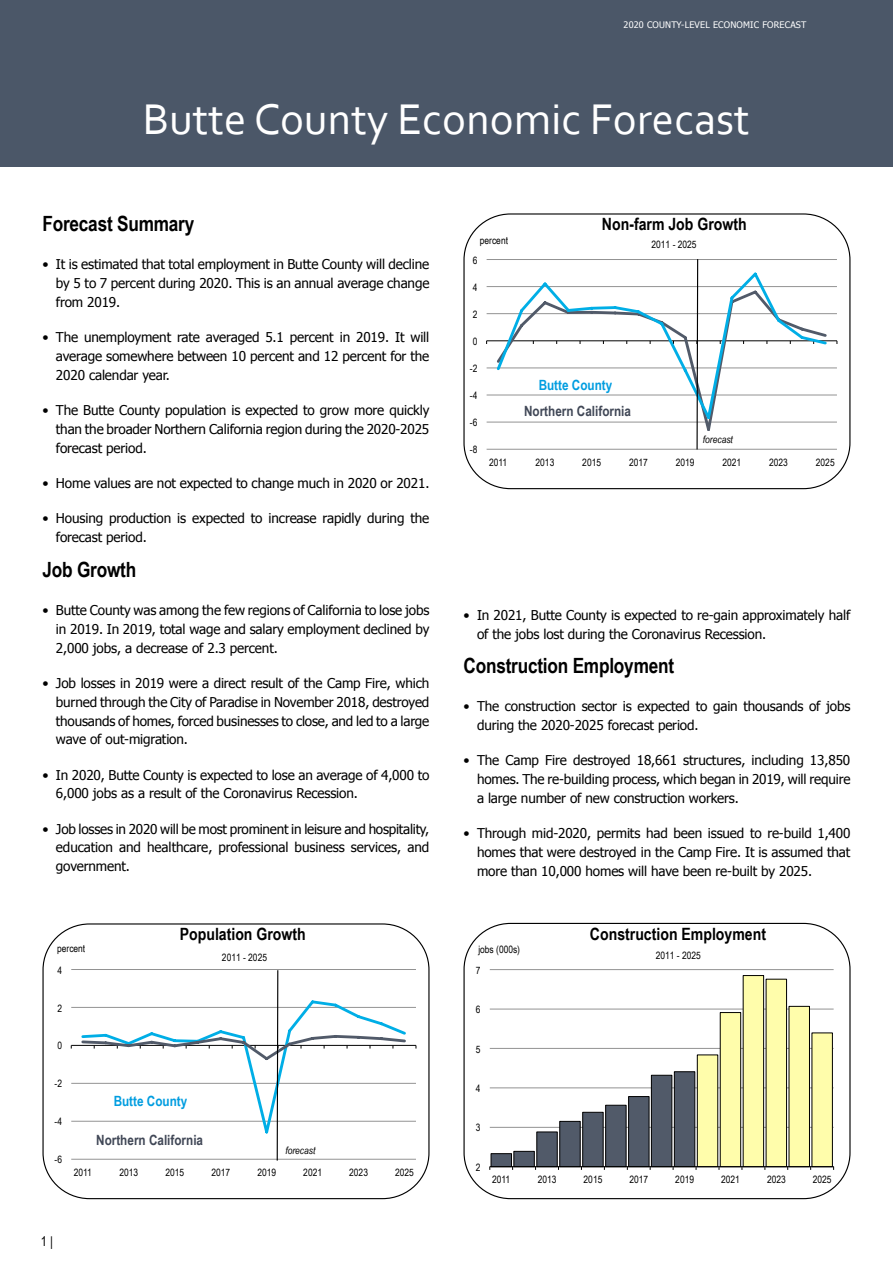
<style>
.page{position:relative;width:893px;height:1263px;background:#fff}
.page>*{position:absolute;margin:0;border:0;box-sizing:border-box;transform-origin:0 0}
.t1{font:45px "Corbel";color:#fff}
.Profile_Subhead_1{font:700 21px "Arial Narrow";letter-spacing:-.01em;color:#000}
.t2{font:700 16.95px "Arial Narrow";color:#000}
.t3{font:700 14.1px/25.8px "Arial Narrow";color:#404756;text-align:center}
.t4{font:700 14.1px "Arial Narrow";color:#009de0}
.t5{font:13.5px/18.9px "Tahoma";letter-spacing:-.01em;color:#000;text-align:justify}
.t6{font:13.5px "Arial Narrow";color:#000}
.t7{font:10.2px "Arial Narrow";color:#000}
.t8{font:italic 10.2px "Arial Narrow";color:#000}
.t9{font:9px "Tahoma";letter-spacing:.02em;color:#fff}
.s1{color:#009de0}
</style>
<div class="page">
<div style="left:0;top:0;width:893px;height:167px;background:#4b5768"></div>
<hr style="left:71px;top:1159px;width:345px;height:1px;background:#929292">
<hr style="left:71px;top:1121px;width:345px;height:1px;background:#929292">
<hr style="left:71px;top:1083px;width:345px;height:1px;background:#929292">
<hr style="left:71px;top:1007px;width:345px;height:1px;background:#929292">
<hr style="left:71px;top:969px;width:345px;height:1px;background:#929292">
<hr style="left:71px;top:1045px;width:345px;height:1px;background:#000">
<svg style="left:80px;top:970px;width:328px;height:191px"></svg>
<hr style="left:487px;top:449px;width:350px;height:1px;background:#929292">
<hr style="left:487px;top:422px;width:350px;height:1px;background:#929292">
<hr style="left:487px;top:395px;width:350px;height:1px;background:#929292">
<hr style="left:487px;top:368px;width:350px;height:1px;background:#929292">
<hr style="left:487px;top:313px;width:350px;height:1px;background:#929292">
<hr style="left:487px;top:286px;width:350px;height:1px;background:#929292">
<hr style="left:487px;top:259px;width:350px;height:1px;background:#929292">
<hr style="left:487px;top:340px;width:350px;height:1px;background:#000">
<svg style="left:494px;top:313px;width:335px;height:118px"></svg>
<svg style="left:495px;top:272px;width:334px;height:149px"></svg>
<svg style="left:696px;top:259px;width:3px;height:191px"></svg>
<hr style="left:490px;top:1127px;width:344px;height:1px;background:#929292">
<hr style="left:490px;top:1087px;width:344px;height:1px;background:#929292">
<hr style="left:490px;top:1048px;width:344px;height:1px;background:#929292">
<hr style="left:490px;top:1009px;width:344px;height:1px;background:#929292">
<hr style="left:490px;top:969px;width:344px;height:1px;background:#929292">
<div style="left:697px;top:1055px;width:21px;height:112px;background:#fffdab"></div>
<div style="left:697px;top:1054px;width:21px;height:113px;border:1px solid #000"></div>
<div style="left:720px;top:1012px;width:21px;height:155px;background:#fffdab"></div>
<div style="left:720px;top:1012px;width:21px;height:155px;border:1px solid #000"></div>
<div style="left:743px;top:975px;width:21px;height:192px;background:#fffdab"></div>
<div style="left:743px;top:975px;width:21px;height:192px;border:1px solid #000"></div>
<div style="left:766px;top:979px;width:20px;height:188px;background:#fffdab"></div>
<div style="left:766px;top:979px;width:21px;height:188px;border:1px solid #000"></div>
<div style="left:789px;top:1006px;width:20px;height:161px;background:#fffdab"></div>
<div style="left:789px;top:1006px;width:21px;height:161px;border:1px solid #000"></div>
<div style="left:812px;top:1033px;width:20px;height:134px;background:#fffdab"></div>
<div style="left:812px;top:1032px;width:21px;height:135px;border:1px solid #000"></div>
<hr style="left:490px;top:1166px;width:344px;height:1px;background:#000">
<svg style="left:489px;top:1071px;width:208px;height:99px"></svg>
<p class="t9" style="left:624px;top:19px;width:184px">2020 COUNTY-LEVEL ECONOMIC FORECAST</p>
<h1 class="t1" style="left:143px;top:91px;width:608px">Butte County Economic Forecast</h1>
<h1 class="Profile_Subhead_1" style="left:42px;top:212px;width:153px">Forecast Summary</h1>
<p class="t5" style="left:56px;top:254px;width:375px;text-indent:-14px">• It is estimated that total employment in Butte County will decline by 5 to 7 percent during 2020. This is an annual average change from 2019.</p>
<p class="t5" style="left:56px;top:327px;width:375px;text-indent:-14px">• The unemployment rate averaged 5.1 percent in 2019. It will average somewhere between 10 percent and 12 percent for the 2020 calendar year.</p>
<p class="t5" style="left:56px;top:400px;width:375px;text-indent:-14px">• The Butte County population is expected to grow more quickly than the broader Northern California region during the 2020-2025 forecast period.</p>
<p class="t5" style="left:42px;top:473px;width:388px">• Home values are not expected to change much in 2020 or 2021.</p>
<p class="t5" style="left:56px;top:508px;width:375px;text-indent:-14px">• Housing production is expected to increase rapidly during the forecast period.</p>
<h1 class="Profile_Subhead_1" style="left:42px;top:557px;width:95px">Job Growth</h1>
<p class="t5" style="left:56px;top:600px;width:375px;text-indent:-14px">• Butte County was among the few regions of California to lose jobs in 2019. In 2019, total wage and salary employment declined by 2,000 jobs, a decrease of 2.3 percent.</p>
<p class="t5" style="left:56px;top:673px;width:375px;text-indent:-14px">• Job losses in 2019 were a direct result of the Camp Fire, which burned through the City of Paradise in November 2018, destroyed thousands of homes, forced businesses to close, and led to a large wave of out-migration.</p>
<p class="t5" style="left:56px;top:764px;width:375px;text-indent:-14px">• In 2020, Butte County is expected to lose an average of 4,000 to<br>6,000 jobs as a result of the Coronavirus Recession.</p>
<p class="t5" style="left:56px;top:818px;width:375px;text-indent:-14px">• Job losses in 2020 will be most prominent in leisure and hospitality, education and healthcare, professional business services, and government.</p>
<p class="t7" style="left:57px;top:940px;width:30px">percent</p>
<p class="t7" style="left:57px;top:962px;width:6px">4</p>
<p class="t2" style="left:180px;top:921px;width:127px">Population Growth</p>
<p class="t7" style="left:222px;top:949px;width:47px">2011 - 2025</p>
<p class="t7" style="left:57px;top:1000px;width:6px">2</p>
<p class="t7" style="left:57px;top:1038px;width:6px">0</p>
<p class="t7" style="left:55px;top:1076px;width:9px">-2</p>
<p class="t7" style="left:55px;top:1114px;width:9px">-4</p>
<p class="t7" style="left:55px;top:1152px;width:9px">-6</p>
<p class="t4" style="left:114px;top:1090px;width:75px">Butte County</p>
<p class="t3" style="left:96px;top:1127px;width:108px">Northern California</p>
<p class="t8" style="left:285px;top:1143px;width:32px">forecast</p>
<p class="t7" style="left:74px;top:1164px;width:20px">2011</p>
<p class="t7" style="left:119px;top:1164px;width:20px">2013</p>
<p class="t7" style="left:165px;top:1164px;width:20px">2015</p>
<p class="t7" style="left:211px;top:1164px;width:20px">2017</p>
<p class="t7" style="left:257px;top:1164px;width:20px">2019</p>
<p class="t7" style="left:303px;top:1164px;width:20px">2021</p>
<p class="t7" style="left:349px;top:1164px;width:20px">2023</p>
<p class="t7" style="left:395px;top:1164px;width:20px">2025</p>
<p class="t6" style="left:41px;top:1231px;width:14px">1 |</p>
<p class="t7" style="left:480px;top:233px;width:30px">percent</p>
<p class="t7" style="left:473px;top:252px;width:6px">6</p>
<p class="t7" style="left:473px;top:280px;width:6px">4</p>
<p class="t7" style="left:473px;top:307px;width:6px">2</p>
<p class="t7" style="left:473px;top:334px;width:6px">0</p>
<p class="t7" style="left:470px;top:361px;width:9px">-2</p>
<p class="t7" style="left:470px;top:388px;width:9px">-4</p>
<p class="t7" style="left:470px;top:415px;width:9px">-6</p>
<p class="t7" style="left:470px;top:442px;width:9px">-8</p>
<p class="t2" style="left:602px;top:211px;width:146px">Non-farm Job Growth</p>
<p class="t7" style="left:651px;top:237px;width:47px">2011 - 2025</p>
<p class="t3" style="left:524px;top:371px;width:108px"><span class="s1">Butte County<br></span>Northern California</p>
<p class="t8" style="left:703px;top:432px;width:32px">forecast</p>
<p class="t7" style="left:489px;top:455px;width:20px">2011</p>
<p class="t7" style="left:536px;top:455px;width:20px">2013</p>
<p class="t7" style="left:582px;top:455px;width:20px">2015</p>
<p class="t7" style="left:629px;top:455px;width:20px">2017</p>
<p class="t7" style="left:676px;top:455px;width:20px">2019</p>
<p class="t7" style="left:722px;top:455px;width:20px">2021</p>
<p class="t7" style="left:769px;top:455px;width:20px">2023</p>
<p class="t7" style="left:816px;top:455px;width:20px">2025</p>
<p class="t5" style="left:477px;top:605px;width:375px;text-indent:-14px">• In 2021, Butte County is expected to re-gain approximately half of the jobs lost during the Coronavirus Recession.</p>
<h1 class="Profile_Subhead_1" style="left:463px;top:654px;width:212px">Construction Employment</h1>
<p class="t5" style="left:477px;top:696px;width:375px;text-indent:-14px">• The construction sector is expected to gain thousands of jobs during the 2020-2025 forecast period.</p>
<p class="t5" style="left:477px;top:750px;width:375px;text-indent:-14px">• The Camp Fire destroyed 18,661 structures, including 13,850 homes. The re-building process, which began in 2019, will require a large number of new construction workers.</p>
<p class="t5" style="left:477px;top:823px;width:375px;text-indent:-14px">• Through mid-2020, permits had been issued to re-build 1,400 homes that were destroyed in the Camp Fire. It is assumed that more than 10,000 homes will have been re-built by 2025.</p>
<p class="t7" style="left:478px;top:942px;width:43px">jobs (000s)</p>
<p class="t7" style="left:476px;top:963px;width:6px">7</p>
<p class="t7" style="left:476px;top:1002px;width:6px">6</p>
<p class="t7" style="left:476px;top:1041px;width:6px">5</p>
<p class="t7" style="left:476px;top:1081px;width:6px">4</p>
<p class="t7" style="left:476px;top:1120px;width:6px">3</p>
<p class="t7" style="left:476px;top:1160px;width:6px">2</p>
<p class="t2" style="left:590px;top:921px;width:178px">Construction Employment</p>
<p class="t7" style="left:656px;top:948px;width:47px">2011 - 2025</p>
<p class="t7" style="left:492px;top:1172px;width:20px">2011</p>
<p class="t7" style="left:538px;top:1172px;width:20px">2013</p>
<p class="t7" style="left:584px;top:1172px;width:20px">2015</p>
<p class="t7" style="left:629px;top:1172px;width:20px">2017</p>
<p class="t7" style="left:675px;top:1172px;width:20px">2019</p>
<p class="t7" style="left:721px;top:1172px;width:20px">2021</p>
<p class="t7" style="left:767px;top:1172px;width:20px">2023</p>
<p class="t7" style="left:813px;top:1172px;width:20px">2025</p>
</div>
